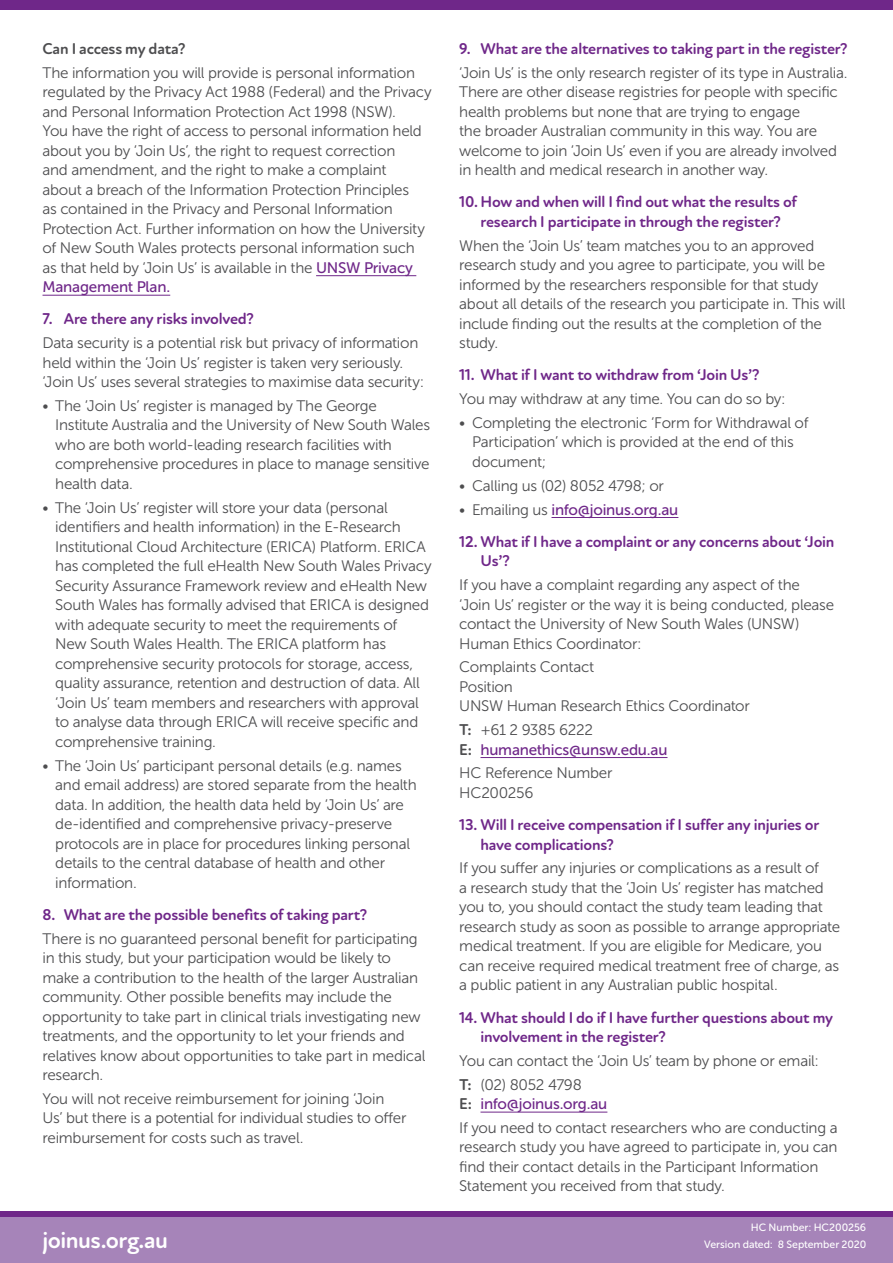
<style>
.page{position:relative;width:893px;height:1263px;background:#fff}
.page>*{position:absolute;margin:0;border:0;box-sizing:border-box;transform-origin:0 0}
._5__BigQuote{font:700 24px "Atten Round New";letter-spacing:-.02em;color:#fff}
._5__BigQuote-2{font:700 15.9px/19.5px "Atten Round New";letter-spacing:-.015em;color:#6f2789}
._5__BigQuote-3{font:700 15.9px "Atten Round New";letter-spacing:-.015em;color:#4d4d4f}
._5__BigQuote-4{font:15.15px/19.5px "Museo Sans 300";letter-spacing:-.02em;color:#4d4d4f}
._5__BigQuote-5{font:15.15px/19.5px "Museo Sans 500";letter-spacing:-.015em;color:#6f2789}
._5__BigQuote-6{font:10.5px "Museo Sans 500";color:#fff}
.s1{font-family:"Museo Sans 500";color:#6f2789}
.s2{font-family:"Museo Sans 300";color:#4d4d4f}
.s3{font-family:"Atten Round New";font-weight:700;font-size:15.9px;color:#4d4d4f}
</style>
<div class="page">
<div style="left:0;top:1215px;width:893px;height:48px;background:#a684b9"></div>
<div style="left:0;top:1211px;width:893px;height:5px;background:#6f2789"></div>
<div style="left:0;top:0;width:893px;height:9px;background:#6f2789"></div>
<hr style="left:316px;top:275px;width:100px;height:1px;background:#6f2789">
<hr style="left:43px;top:295px;width:127px;height:1px;background:#6f2789">
<hr style="left:551px;top:517px;width:127px;height:1px;background:#6f2789">
<hr style="left:480px;top:757px;width:187px;height:1px;background:#6f2789">
<hr style="left:480px;top:1112px;width:127px;height:1px;background:#6f2789">
<p class="_5__BigQuote-3" style="left:43px;top:39px;width:144px">Can I access my data?</p>
<p class="_5__BigQuote-4" style="left:43px;top:63px;width:391px">The information you will provide is personal information regulated by the Privacy Act 1988 (Federal) and the Privacy and Personal Information Protection Act 1998 (NSW).<br>You have the right of access to personal information held about you by ‘Join Us’, the right to request correction<br>and amendment, and the right to make a complaint<br>about a breach of the Information Protection Principles<br>as contained in the Privacy and Personal Information Protection Act. Further information on how the University of New South Wales protects personal information such as that held by ‘Join Us’ is available in the <span class="s1">UNSW Privacy Management Plan.</span></p>
<p class="_5__BigQuote-2" style="left:43px;top:310px;width:213px">7. Are there any risks involved?</p>
<p class="_5__BigQuote-4" style="left:43px;top:333px;width:383px">Data security is a potential risk but privacy of information held within the ‘Join Us’ register is taken very seriously. ‘Join Us’ uses several strategies to maximise data security:</p>
<p class="_5__BigQuote-4" style="left:55px;top:396px;width:376px;text-indent:-13px">• The ‘Join Us’ register is managed by The George Institute Australia and the University of New South Wales who are both world-leading research facilities with comprehensive procedures in place to manage sensitive health data.</p>
<p class="_5__BigQuote-4" style="left:55px;top:498px;width:378px;text-indent:-13px">• The ‘Join Us’ register will store your data (personal identifiers and health information) in the E-Research Institutional Cloud Architecture (ERICA) Platform. ERICA has completed the full eHealth New South Wales Privacy Security Assurance Framework review and eHealth New South Wales has formally advised that ERICA is designed with adequate security to meet the requirements of New South Wales Health. The ERICA platform has comprehensive security protocols for storage, access, quality assurance, retention and destruction of data. All ‘Join Us’ team members and researchers with approval to analyse data through ERICA will receive specific and comprehensive training.</p>
<p class="_5__BigQuote-4" style="left:55px;top:756px;width:363px;text-indent:-13px">• The ‘Join Us’ participant personal details (e.g. names and email address) are stored separate from the health data. In addition, the health data held by ‘Join Us’ are de-identified and comprehensive privacy-preserve protocols are in place for procedures linking personal details to the central database of health and other information.</p>
<p class="_5__BigQuote-2" style="left:43px;top:905px;width:326px">8. What are the possible benefits of taking part?</p>
<p class="_5__BigQuote-4" style="left:43px;top:929px;width:384px">There is no guaranteed personal benefit for participating in this study, but your participation would be likely to make a contribution to the health of the larger Australian community. Other possible benefits may include the opportunity to take part in clinical trials investigating new treatments, and the opportunity to let your friends and relatives know about opportunities to take part in medical research.</p>
<p class="_5__BigQuote-4" style="left:43px;top:1089px;width:365px">You will not receive reimbursement for joining ‘Join<br>Us’ but there is a potential for individual studies to offer reimbursement for costs such as travel.</p>
<p class="_5__BigQuote" style="left:43px;top:1225px;width:127px">joinus.org.au</p>
<p class="_5__BigQuote-2" style="left:459px;top:39px;width:390px">9. What are the alternatives to taking part in the register?</p>
<p class="_5__BigQuote-4" style="left:459px;top:63px;width:390px">‘Join Us’ is the only research register of its type in Australia.<br>There are other disease registries for people with specific health problems but none that are trying to engage<br>the broader Australian community in this way. You are welcome to join ‘Join Us’ even if you are already involved in health and medical research in another way.</p>
<p class="_5__BigQuote-2" style="left:459px;top:193px;width:339px;text-align:center">10. How and when will I find out what the results of research I participate in through the register?</p>
<p class="_5__BigQuote-4" style="left:459px;top:236px;width:388px">When the ‘Join Us’ team matches you to an approved research study and you agree to participate, you will be informed by the researchers responsible for that study about all details of the research you participate in. This will include finding out the results at the completion of the study.</p>
<p class="_5__BigQuote-2" style="left:459px;top:366px;width:302px">11. What if I want to withdraw from ‘Join Us’?</p>
<p class="_5__BigQuote-4" style="left:459px;top:389px;width:328px">You may withdraw at any time. You can do so by:</p>
<p class="_5__BigQuote-4" style="left:472px;top:413px;width:338px;text-indent:-13px">• Completing the electronic ‘Form for Withdrawal of<br>Participation’ which is provided at the end of this document;</p>
<p class="_5__BigQuote-4" style="left:459px;top:476px;width:206px">• Calling us (02) 8052 4798; or</p>
<p class="_5__BigQuote-5" style="left:459px;top:500px;width:221px"><span class="s2">• Emailing us</span> info@joinus.org.au</p>
<p class="_5__BigQuote-2" style="left:480px;top:532px;width:355px;text-indent:-21px">12. What if I have a complaint or any concerns about ‘Join<br>Us’?</p>
<p class="_5__BigQuote-4" style="left:459px;top:575px;width:376px">If you have a complaint regarding any aspect of the ‘Join Us’ register or the way it is being conducted, please contact the University of New South Wales (UNSW)<br>Human Ethics Coordinator:</p>
<p class="_5__BigQuote-4" style="left:459px;top:657px;width:292px">Complaints Contact<br>Position<br>UNSW Human Research Ethics Coordinator</p>
<p class="_5__BigQuote-5" style="left:459px;top:720px;width:210px"><span class="s3">T:</span> <span class="s2">+61 2 9385 6222<br></span><span class="s3">E:</span> humanethics@unsw.edu.au</p>
<p class="_5__BigQuote-4" style="left:459px;top:763px;width:155px">HC Reference Number<br>HC200256</p>
<p class="_5__BigQuote-2" style="left:480px;top:815px;width:340px;text-indent:-21px">13. Will I receive compensation if I suffer any injuries or have complications?</p>
<p class="_5__BigQuote-4" style="left:459px;top:858px;width:382px">If you suffer any injuries or complications as a result of<br>a research study that the ‘Join Us’ register has matched you to, you should contact the study team leading that research study as soon as possible to arrange appropriate medical treatment. If you are eligible for Medicare, you can receive required medical treatment free of charge, as a public patient in any Australian public hospital.</p>
<p class="_5__BigQuote-2" style="left:480px;top:1008px;width:354px;text-indent:-21px">14. What should I do if I have further questions about my involvement in the register?</p>
<p class="_5__BigQuote-4" style="left:459px;top:1051px;width:361px">You can contact the ‘Join Us’ team by phone or email:</p>
<p class="_5__BigQuote-5" style="left:459px;top:1075px;width:150px"><span class="s3">T:</span> <span class="s2">(02) 8052 4798<br></span><span class="s3">E:</span> info@joinus.org.au</p>
<p class="_5__BigQuote-4" style="left:459px;top:1118px;width:380px">If you need to contact researchers who are conducting a research study you have agreed to participate in, you can find their contact details in the Participant Information Statement you received from that study.</p>
<p class="_5__BigQuote-6" style="left:751px;top:1222px;width:117px">HC Number: HC200256</p>
<p class="_5__BigQuote-6" style="left:704px;top:1239px;width:164px">Version dated: 8 September 2020</p>
</div>
